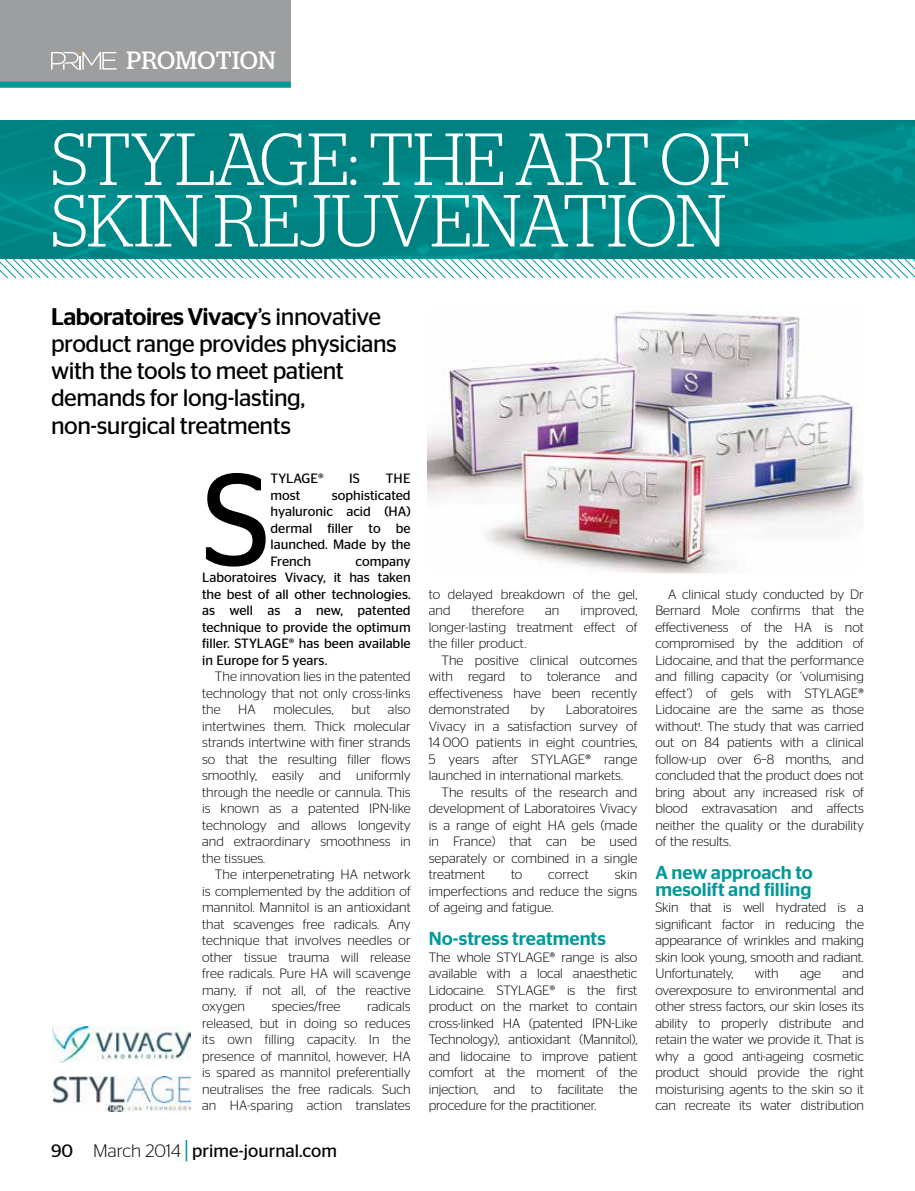
<style>
.page{position:relative;width:915px;height:1191px;background:#fff}
.page>*{position:absolute;margin:0;border:0;box-sizing:border-box;transform-origin:0 0}
.t1{font:131.4px "Stag Sans";color:#000}
.t2{font:300 73.5px/61.5px "Stag";letter-spacing:-.015em;color:#fff}
.t3{font:25.05px "Stag";letter-spacing:.01em;color:#fff}
.t4{font:24px/27px "Stag Sans";letter-spacing:-.02em;color:#000}
.t5{font:500 18.75px/16.5px "Stag Sans";color:#009a99}
.t6{font:18px "Stag Sans";color:#000}
.t7{font:300 13.5px/16.5px "Stag Sans";letter-spacing:.005em;color:#000;text-align:justify}
.t8{font:13.5px/16.5px "Stag Sans";color:#000;text-align:justify}
.s1{font-weight:500}
.s2{font-weight:300}
.s3{font-size:27px;color:#009a99}
</style>
<div class="page">
<div style="left:0;top:0;width:291px;height:87px;background:#9c9e9f"></div>
<div style="left:0;top:82px;width:291px;height:6px;background:#009a99"></div>
<svg style="left:51px;top:52px;width:66px;height:18px"></svg>
<svg style="left:0;top:259px;width:914px;height:19px"></svg>
<svg style="left:0;top:120px;width:914px;height:139px;fill:#008484"></svg>
<img style="left:53px;top:1026px;width:137px;height:36px">
<img style="left:53px;top:1077px;width:137px;height:34px">
<img style="left:427px;top:311px;width:436px;height:262px">
<h3 class="t3" style="left:126px;top:46px;width:151px">PROMOTION</h3>
<h2 class="t2" style="left:51px;top:127px;width:700px">STYLAGE: THE ART OF<br>SKIN REJUVENATION</h2>
<h3 class="t4" style="left:51px;top:303px;width:347px"><span class="s1">Laboratoires Vivacy</span>’s innovative product range provides physicians with the tools to meet patient demands for long‑lasting, non‑surgical treatments</h3>
<h1 class="t1" style="left:202px;top:446px;width:70px">S</h1>
<p class="t8" style="left:270px;top:470px;width:54px">TYLAGE®</p>
<p class="t8" style="left:349px;top:470px;width:11px">is</p>
<p class="t8" style="left:385px;top:470px;width:25px">the</p>
<p class="t8" style="left:270px;top:486px;width:142px;text-indent:61px">sophisticated hyaluronic acid (HA) dermal filler to be launched. Made by the French</p>
<p class="t8" style="left:270px;top:486px;width:31px">most</p>
<p class="t8" style="left:202px;top:552px;width:210px;text-indent:153px">company Laboratoires Vivacy, it has taken the best of all other technologies. as well as a new, patented technique to provide the optimum filler. STYLAGE® has been available in Europe for 5 years.</p>
<p class="t7" style="left:202px;top:668px;width:210px;text-indent:13px">The innovation lies in the patented technology that not only cross-links the</p>
<p class="t7" style="left:202px;top:701px;width:210px;text-indent:186px">also intertwines them. Thick molecular strands intertwine with finer strands so that the resulting filler flows smoothly, easily and uniformly through the needle or cannula. This is known as a patented IPN-like technology and allows longevity and extraordinary smoothness in the tissues.</p>
<p class="t7" style="left:202px;top:866px;width:210px;text-indent:13px">The interpenetrating HA network is complemented by the addition of mannitol. Mannitol is an antioxidant that scavenges free radicals. Any technique that involves needles or other tissue trauma will release free radicals. Pure HA will scavenge many, if not all, of the reactive oxygen</p>
<p class="t7" style="left:238px;top:701px;width:19px">HA</p>
<p class="t7" style="left:273px;top:701px;width:62px">molecules,</p>
<p class="t7" style="left:351px;top:701px;width:21px">but</p>
<p class="t7" style="left:271px;top:998px;width:70px">species/free</p>
<p class="t7" style="left:202px;top:998px;width:210px;text-indent:165px">radicals released, but in doing so reduces its own filling capacity. In the presence of mannitol, however, HA is spared as mannitol preferentially neutralises the free radicals. Such an HA-sparing action translates</p>
<h3 class="t6" style="left:51px;top:1141px;width:287px">90 <span class="s2">March 2014</span> <span class="s3">|</span> prime-journal.com</h3>
<p class="t7" style="left:428px;top:585px;width:210px">to delayed breakdown of the gel, and</p>
<p class="t7" style="left:471px;top:602px;width:54px">therefore</p>
<p class="t7" style="left:545px;top:602px;width:16px">an</p>
<p class="t7" style="left:428px;top:602px;width:210px;text-indent:152px">improved, longer‑lasting treatment effect of the filler product.</p>
<p class="t7" style="left:428px;top:651px;width:210px;text-indent:13px">The positive clinical outcomes with regard to tolerance and effectiveness have been recently demonstrated</p>
<p class="t7" style="left:428px;top:701px;width:210px;text-indent:137px">Laboratoires Vivacy in a satisfaction survey of 14 000 patients in eight countries, 5 years after STYLAGE® range launched in international markets.</p>
<p class="t7" style="left:428px;top:783px;width:210px;text-indent:13px">The results of the research and development of Laboratoires Vivacy is a range of eight HA gels (made in France) that can be used separately or combined in a single treatment</p>
<p class="t7" style="left:530px;top:701px;width:16px">by</p>
<p class="t7" style="left:428px;top:866px;width:210px;text-indent:186px">skin imperfections and reduce the signs of ageing and fatigue.</p>
<h3 class="t5" style="left:428px;top:930px;width:179px">No-stress treatments</h3>
<p class="t7" style="left:428px;top:948px;width:210px">The whole STYLAGE® range is also available with a local anaesthetic Lidocaine. STYLAGE® is the first product on the market to contain cross-linked HA (patented IPN-Like Technology), antioxidant (Mannitol), and lidocaine to improve patient comfort at the moment of the injection, and to facilitate the procedure for the practitioner.</p>
<p class="t7" style="left:511px;top:866px;width:13px">to</p>
<p class="t7" style="left:548px;top:866px;width:42px">correct</p>
<p class="t7" style="left:655px;top:585px;width:210px;text-indent:13px">A clinical study conducted by Dr Bernard Mole confirms that the effectiveness of the HA is not compromised by the addition of Lidocaine, and that the performance and filling capacity (or ‘volumising effect’) of gels with STYLAGE® Lidocaine are the same as those without<sup>1</sup>. The study that was carried out on 84 patients with a clinical follow-up over 6–8 months, and concluded that the product does not bring about any increased risk of blood extravasation and affects neither the quality or the durability of the results.</p>
<h3 class="t5" style="left:655px;top:864px;width:159px">A new approach to mesolift and filling</h3>
<p class="t7" style="left:655px;top:899px;width:210px">Skin that is well hydrated is a significant factor in reducing the appearance of wrinkles and making skin look young, smooth and radiant.<br>Unfortunately,</p>
<p class="t7" style="left:655px;top:965px;width:210px;text-indent:187px">and overexposure to environmental and other stress factors, our skin loses its ability to properly distribute and retain the water we provide it. That is why a good anti-ageing cosmetic product should provide the right moisturising agents to the skin so it can recreate its water distribution</p>
<p class="t7" style="left:754px;top:965px;width:25px">with</p>
<p class="t7" style="left:799px;top:965px;width:22px">age</p>
</div>
